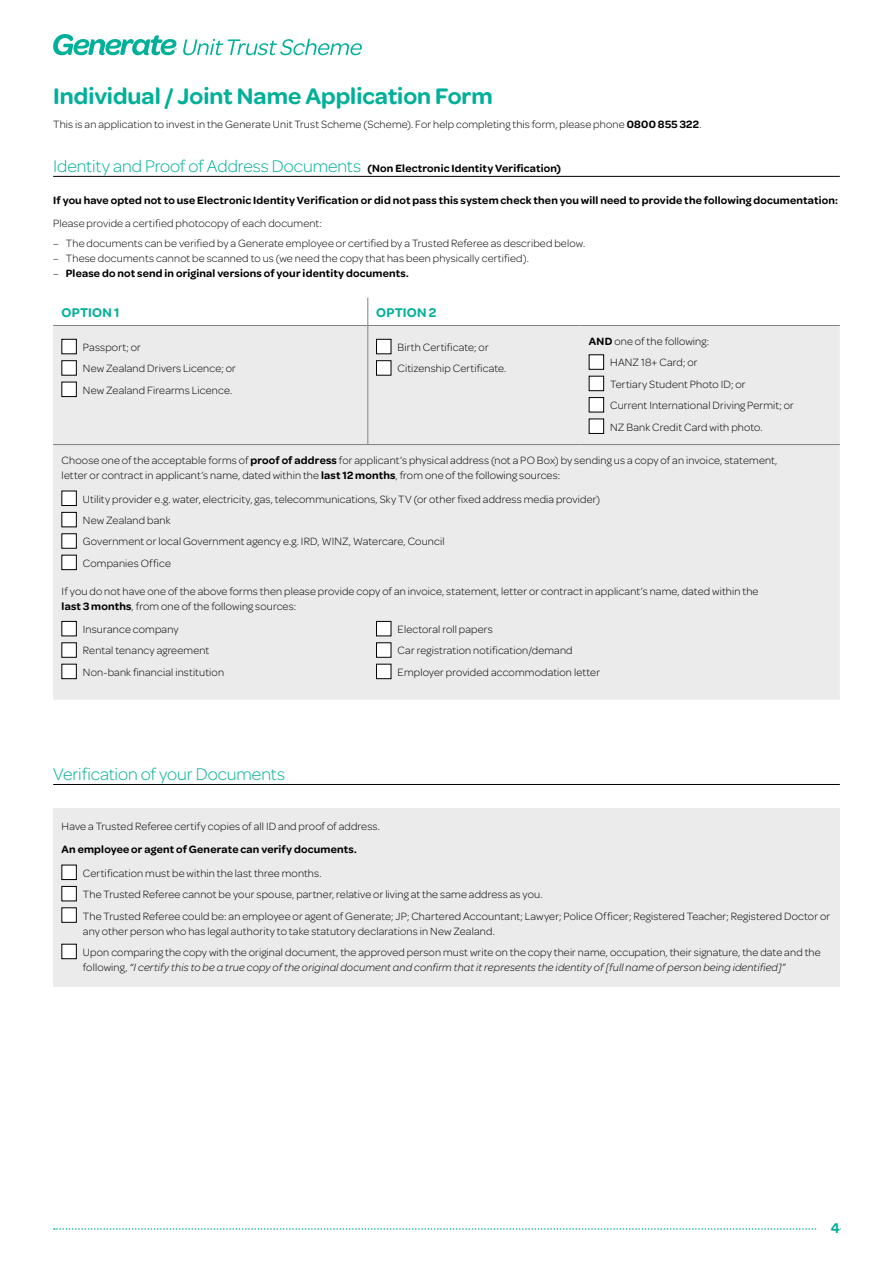
<style>
.page{position:relative;width:893px;height:1263px;background:#fff}
.page>*{position:absolute;margin:0;border:0;box-sizing:border-box;transform-origin:0 0}
.t1{font:600 24px "Omnes";color:#00b098}
.t2{font:300 18px "Omnes";letter-spacing:-.005em;color:#00b098}
.t3{font:600 15px "Omnes";color:#00b098}
.t4{font:600 13.5px "Omnes";color:#00b098}
.t5{font:300 11.25px/21.5px "Omnes";letter-spacing:.015em;color:#000}
.t6{font:600 11.25px "Omnes";letter-spacing:.015em;color:#000}
.t7{font:italic 300 11.25px "Omnes";letter-spacing:.015em;color:#000}
.s1{font-weight:600}
.s2{font-weight:300;font-size:18px;color:#00b098}
.s3{font-weight:300}
.s4{font-style:normal}
</style>
<div class="page">
<svg style="left:54px;top:1228px;width:764px;height:2px"></svg>
<svg style="left:53px;top:34px;width:309px;height:21px"></svg>
<hr style="left:53px;top:784px;width:787px;height:1px;background:#000">
<div style="left:53px;top:808px;width:787px;height:178px;background:#ebebec"></div>
<div style="left:62px;top:865px;width:14px;height:14px;background:#fff"></div>
<div style="left:62px;top:865px;width:15px;height:15px;border:1px solid #000"></div>
<div style="left:62px;top:886px;width:14px;height:15px;background:#fff"></div>
<div style="left:62px;top:886px;width:15px;height:15px;border:1px solid #000"></div>
<div style="left:62px;top:908px;width:14px;height:14px;background:#fff"></div>
<div style="left:62px;top:944px;width:14px;height:15px;background:#fff"></div>
<div style="left:62px;top:944px;width:15px;height:15px;border:1px solid #000"></div>
<div style="left:53px;top:326px;width:787px;height:374px;background:#ebebec"></div>
<svg style="left:367px;top:298px;width:1px;height:27px"></svg>
<hr style="left:53px;top:325px;width:315px;height:1px;background:#808285">
<hr style="left:368px;top:325px;width:212px;height:1px;background:#808285">
<hr style="left:367px;top:326px;width:1px;height:118px;background:#808285">
<hr style="left:580px;top:325px;width:260px;height:1px;background:#808285">
<hr style="left:53px;top:444px;width:315px;height:1px;background:#808285">
<hr style="left:368px;top:444px;width:212px;height:1px;background:#808285">
<hr style="left:580px;top:444px;width:260px;height:1px;background:#808285">
<div style="left:62px;top:339px;width:14px;height:15px;background:#fff"></div>
<div style="left:62px;top:339px;width:15px;height:15px;border:1px solid #000"></div>
<div style="left:62px;top:361px;width:14px;height:14px;background:#fff"></div>
<div style="left:62px;top:360px;width:15px;height:15px;border:1px solid #000"></div>
<div style="left:62px;top:382px;width:14px;height:15px;background:#fff"></div>
<div style="left:62px;top:382px;width:15px;height:15px;border:1px solid #000"></div>
<div style="left:376px;top:339px;width:15px;height:15px;background:#fff"></div>
<div style="left:376px;top:339px;width:15px;height:15px;border:1px solid #000"></div>
<div style="left:376px;top:361px;width:15px;height:14px;background:#fff"></div>
<div style="left:376px;top:360px;width:15px;height:15px;border:1px solid #000"></div>
<div style="left:589px;top:355px;width:15px;height:14px;background:#fff"></div>
<div style="left:589px;top:355px;width:15px;height:14px;border:1px solid #000"></div>
<div style="left:589px;top:376px;width:15px;height:15px;background:#fff"></div>
<div style="left:589px;top:376px;width:15px;height:15px;border:1px solid #000"></div>
<div style="left:589px;top:398px;width:15px;height:14px;background:#fff"></div>
<div style="left:589px;top:397px;width:15px;height:15px;border:1px solid #000"></div>
<div style="left:589px;top:419px;width:15px;height:14px;background:#fff"></div>
<div style="left:589px;top:419px;width:15px;height:15px;border:1px solid #000"></div>
<div style="left:62px;top:491px;width:14px;height:14px;background:#fff"></div>
<div style="left:62px;top:491px;width:15px;height:15px;border:1px solid #000"></div>
<div style="left:62px;top:512px;width:14px;height:15px;background:#fff"></div>
<div style="left:62px;top:512px;width:15px;height:15px;border:1px solid #000"></div>
<div style="left:62px;top:534px;width:14px;height:14px;background:#fff"></div>
<div style="left:62px;top:555px;width:14px;height:15px;background:#fff"></div>
<div style="left:62px;top:555px;width:15px;height:15px;border:1px solid #000"></div>
<div style="left:62px;top:621px;width:14px;height:15px;background:#fff"></div>
<div style="left:62px;top:621px;width:15px;height:15px;border:1px solid #000"></div>
<div style="left:376px;top:621px;width:15px;height:15px;background:#fff"></div>
<div style="left:376px;top:621px;width:15px;height:15px;border:1px solid #000"></div>
<div style="left:62px;top:643px;width:14px;height:14px;background:#fff"></div>
<div style="left:376px;top:643px;width:15px;height:14px;background:#fff"></div>
<div style="left:62px;top:664px;width:14px;height:15px;background:#fff"></div>
<div style="left:62px;top:664px;width:15px;height:15px;border:1px solid #000"></div>
<div style="left:376px;top:664px;width:15px;height:15px;background:#fff"></div>
<div style="left:376px;top:664px;width:15px;height:15px;border:1px solid #000"></div>
<hr style="left:53px;top:176px;width:787px;height:1px;background:#000">
<h1 class="t1" style="left:53px;top:83px;width:441px">Individual / Joint Name Application Form</h1>
<p class="t5" style="left:53px;top:114px;width:650px">This is an application to invest in the Generate Unit Trust Scheme (Scheme). For help completing this form, please phone <span class="s1">0800 855 322</span>.</p>
<p class="t6" style="left:53px;top:162px;width:509px"><span class="s2">Identity and Proof of Address Documents</span> (Non Electronic Identity Verification)</p>
<p class="t6" style="left:53px;top:194px;width:786px">If you have opted not to use Electronic Identity Verification or did not pass this system check then you will need to provide the following documentation:</p>
<p class="t5" style="left:53px;top:213px;width:270px">Please provide a certified photocopy of each document:</p>
<p class="t5" style="left:53px;top:232px;width:534px">– The documents can be verified by a Generate employee or certified by a Trusted Referee as described below.</p>
<p class="t5" style="left:53px;top:247px;width:477px">– These documents cannot be scanned to us (we need the copy that has been physically certified).</p>
<p class="t6" style="left:53px;top:266px;width:357px"><span class="s3">–</span> Please do not send in original versions of your identity documents.</p>
<p class="t4" style="left:62px;top:305px;width:10px">option</p>
<p class="t4" style="left:114px;top:305px;width:7px">1</p>
<p class="t4" style="left:376px;top:305px;width:10px">option</p>
<p class="t4" style="left:429px;top:305px;width:9px">2</p>
<p class="t5" style="left:83px;top:337px;width:155px">Passport; or<br>New Zealand Drivers Licence; or<br>New Zealand Firearms Licence.</p>
<p class="t5" style="left:398px;top:337px;width:110px">Birth Certificate; or<br>Citizenship Certificate.</p>
<p class="t5" style="left:610px;top:331px;width:185px;text-indent:-21px"><span class="s1">AND</span> one of the following:<br>HANZ 18+ Card; or<br>Tertiary Student Photo ID; or<br>Current International Driving Permit; or<br>NZ Bank Credit Card with photo.</p>
<p class="t5" style="left:62px;top:453px;width:717px;line-height:15px">Choose one of the acceptable forms of <span class="s1">proof of address</span> for applicant’s physical address (not a PO Box) by sending us a copy of an invoice, statement, letter or contract in applicant’s name, dated within the <span class="s1">last 12 months</span>, from one of the following sources:</p>
<p class="t5" style="left:83px;top:488px;width:519px">Utility provider e.g. water, electricity, gas, telecommunications, Sky TV (or other fixed address media provider)<br>New Zealand bank<br>Government or local Government agency e.g. IRD, WINZ, Watercare, Council<br>Companies Office</p>
<p class="t5" style="left:62px;top:583px;width:698px;line-height:15px">If you do not have one of the above forms then please provide copy of an invoice, statement, letter or contract in applicant’s name, dated within the <span class="s1">last 3 months</span>, from one of the following sources:</p>
<p class="t5" style="left:83px;top:619px;width:97px">Insurance company</p>
<p class="t5" style="left:398px;top:619px;width:97px">Electoral roll papers</p>
<p class="t5" style="left:83px;top:640px;width:128px">Rental tenancy agreement</p>
<p class="t5" style="left:398px;top:640px;width:177px">Car registration notification/demand</p>
<p class="t5" style="left:83px;top:661px;width:143px">Non-bank financial institution</p>
<p class="t5" style="left:398px;top:661px;width:204px">Employer provided accommodation letter</p>
<h2 class="t2" style="left:53px;top:764px;width:233px">Verification of your Documents</h2>
<p class="t5" style="left:62px;top:815px;width:320px">Have a Trusted Referee certify copies of all ID and proof of address.</p>
<p class="t6" style="left:62px;top:843px;width:297px">An employee or agent of Generate can verify documents.</p>
<p class="t5" style="left:83px;top:862px;width:749px">Certification must be within the last three months.<br>The Trusted Referee cannot be your spouse, partner, relative or living at the same address as you.<br>The Trusted Referee could be: an employee or agent of Generate; JP; Chartered Accountant; Lawyer; Police Officer; Registered Teacher; Registered Doctor or</p>
<p class="t5" style="left:83px;top:920px;width:739px">any other person who has legal authority to take statutory declarations in New Zealand.<br>Upon comparing the copy with the original document, the approved person must write on the copy their name, occupation, their signature, the date and the</p>
<p class="t7" style="left:83px;top:961px;width:704px"><span class="s4">following,</span> “I certify this to be a true copy of the original document and confirm that it represents the identity of [full name of person being identified]”</p>
<h3 class="t3" style="left:831px;top:1220px;width:11px">4</h3>
</div>
